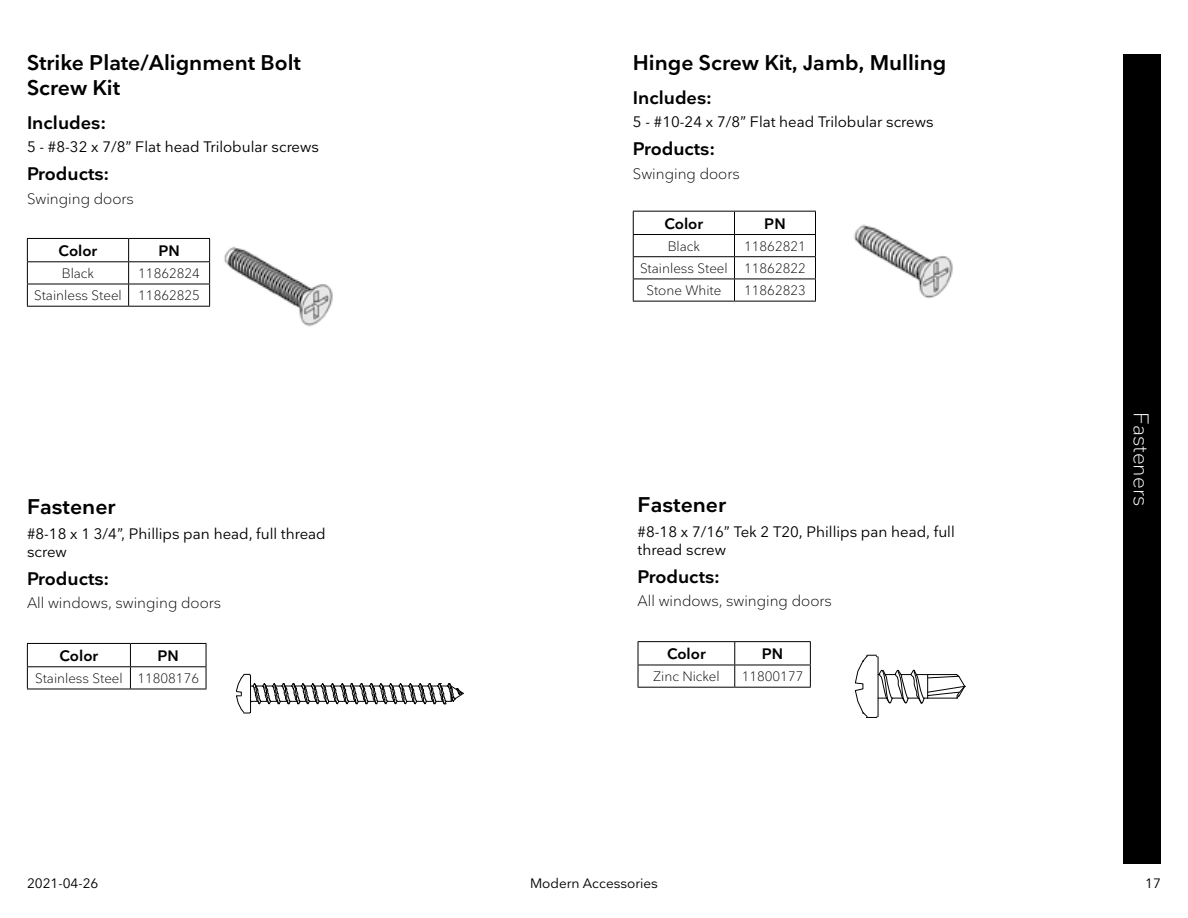
<style>
.page{position:relative;width:1188px;height:918px;background:#fff}
.page>*{position:absolute;margin:0;border:0;box-sizing:border-box;transform-origin:0 0}
.t1{font:600 21px/25.2px "Nationale";color:#000101}
.t2{font:300 21px "Nationale";color:#fff}
.t3{font:600 18px "Nationale";color:#000}
.t4{font:15px/18px "Nationale";color:#000}
.t5{font:300 15px "Nationale";color:#000}
.t6{font:600 15px "Nationale";color:#000}
.t7{font:300 13.5px/22.2px "Nationale";color:#000;text-align:right}
.t8{font:13.5px "Nationale";color:#000101}
</style>
<div class="page">
<div style="left:1123px;top:54px;width:38px;height:810px;background:#000"></div>
<img style="left:854px;top:224px;width:99px;height:75px">
<img style="left:194px;top:237px;width:139px;height:90px">
<hr style="left:27px;top:238px;width:102px;height:1px;background:#000">
<hr style="left:129px;top:238px;width:81px;height:1px;background:#000">
<hr style="left:27px;top:261px;width:102px;height:1px;background:#000">
<hr style="left:129px;top:261px;width:81px;height:1px;background:#000">
<hr style="left:27px;top:284px;width:102px;height:1px;background:#000">
<svg style="left:27px;top:239px;width:1px;height:67px"></svg>
<hr style="left:129px;top:284px;width:81px;height:1px;background:#000">
<svg style="left:128px;top:239px;width:1px;height:67px"></svg>
<svg style="left:209px;top:239px;width:1px;height:67px"></svg>
<hr style="left:27px;top:306px;width:102px;height:1px;background:#000">
<hr style="left:129px;top:306px;width:81px;height:1px;background:#000">
<hr style="left:633px;top:211px;width:102px;height:1px;background:#000">
<hr style="left:735px;top:211px;width:81px;height:1px;background:#000">
<hr style="left:633px;top:234px;width:102px;height:1px;background:#000">
<hr style="left:735px;top:234px;width:81px;height:1px;background:#000">
<hr style="left:633px;top:256px;width:102px;height:1px;background:#000">
<hr style="left:735px;top:256px;width:81px;height:1px;background:#000">
<hr style="left:633px;top:279px;width:102px;height:1px;background:#000">
<svg style="left:633px;top:212px;width:1px;height:89px"></svg>
<hr style="left:735px;top:279px;width:81px;height:1px;background:#000">
<svg style="left:734px;top:212px;width:1px;height:89px"></svg>
<svg style="left:815px;top:212px;width:1px;height:89px"></svg>
<hr style="left:633px;top:301px;width:102px;height:1px;background:#000">
<hr style="left:735px;top:301px;width:81px;height:1px;background:#000">
<svg style="left:236px;top:674px;width:228px;height:40px"></svg>
<hr style="left:27px;top:643px;width:103px;height:1px;background:#000">
<hr style="left:130px;top:643px;width:76px;height:1px;background:#000">
<hr style="left:27px;top:666px;width:103px;height:1px;background:#000">
<svg style="left:27px;top:644px;width:1px;height:45px"></svg>
<hr style="left:130px;top:666px;width:76px;height:1px;background:#000">
<svg style="left:130px;top:644px;width:1px;height:45px"></svg>
<svg style="left:206px;top:644px;width:1px;height:45px"></svg>
<hr style="left:27px;top:689px;width:103px;height:1px;background:#000">
<hr style="left:130px;top:689px;width:76px;height:1px;background:#000">
<svg style="left:854px;top:655px;width:112px;height:63px"></svg>
<hr style="left:638px;top:641px;width:97px;height:1px;background:#000">
<hr style="left:735px;top:641px;width:76px;height:1px;background:#000">
<hr style="left:638px;top:665px;width:97px;height:1px;background:#000">
<svg style="left:638px;top:642px;width:1px;height:45px"></svg>
<hr style="left:735px;top:665px;width:76px;height:1px;background:#000">
<svg style="left:734px;top:642px;width:1px;height:45px"></svg>
<svg style="left:810px;top:642px;width:1px;height:45px"></svg>
<hr style="left:638px;top:687px;width:97px;height:1px;background:#000">
<hr style="left:735px;top:687px;width:76px;height:1px;background:#000">
<h1 class="t1" style="left:27px;top:49px;width:275px">Strike Plate/Alignment Bolt<br>Screw Kit</h1>
<p class="t3" style="left:27px;top:111px;width:81px">Includes:</p>
<p class="t4" style="left:27px;top:138px;width:293px">5 - #8-32 x 7/8” Flat head Trilobular screws</p>
<p class="t3" style="left:27px;top:162px;width:84px">Products:</p>
<p class="t5" style="left:27px;top:189px;width:108px">Swinging doors</p>
<p class="t6" style="left:59px;top:241px;width:40px">Color</p>
<p class="t6" style="left:158px;top:241px;width:23px">PN</p>
<p class="t7" style="left:62px;top:262px;width:34px">Black</p>
<p class="t7" style="left:34px;top:262px;width:167px">11862824<br>Stainless Steel 11862825</p>
<h1 class="t1" style="left:27px;top:493px;width:90px">Fastener</h1>
<p class="t4" style="left:27px;top:524px;width:300px">#8-18 x 1 3/4”, Phillips pan head, full thread screw</p>
<p class="t3" style="left:27px;top:567px;width:84px">Products:</p>
<p class="t5" style="left:27px;top:593px;width:196px">All windows, swinging doors</p>
<p class="t6" style="left:60px;top:646px;width:40px">Color</p>
<p class="t6" style="left:158px;top:646px;width:23px">PN</p>
<p class="t7" style="left:35px;top:667px;width:166px">Stainless Steel 11808176</p>
<h1 class="t1" style="left:633px;top:49px;width:315px">Hinge Screw Kit, Jamb, Mulling</h1>
<p class="t3" style="left:633px;top:86px;width:81px">Includes:</p>
<p class="t4" style="left:633px;top:112px;width:302px">5 - #10-24 x 7/8” Flat head Trilobular screws</p>
<p class="t3" style="left:633px;top:137px;width:84px">Products:</p>
<p class="t5" style="left:633px;top:164px;width:108px">Swinging doors</p>
<p class="t6" style="left:665px;top:214px;width:40px">Color</p>
<p class="t6" style="left:764px;top:214px;width:23px">PN</p>
<p class="t7" style="left:668px;top:235px;width:34px">Black</p>
<p class="t7" style="left:744px;top:235px;width:63px">11862821</p>
<p class="t7" style="left:640px;top:257px;width:167px">Stainless Steel 11862822</p>
<p class="t7" style="left:646px;top:279px;width:76px">Stone White</p>
<p class="t7" style="left:744px;top:279px;width:63px">11862823</p>
<h1 class="t1" style="left:638px;top:491px;width:90px">Fastener</h1>
<p class="t4" style="left:638px;top:522px;width:319px">#8-18 x 7/16” Tek 2 T20, Phillips pan head, full thread screw</p>
<p class="t3" style="left:638px;top:565px;width:84px">Products:</p>
<p class="t5" style="left:638px;top:591px;width:196px">All windows, swinging doors</p>
<p class="t6" style="left:667px;top:644px;width:40px">Color</p>
<p class="t6" style="left:762px;top:644px;width:23px">PN</p>
<p class="t7" style="left:653px;top:665px;width:68px">Zinc Nickel</p>
<p class="t7" style="left:742px;top:665px;width:63px">11800177</p>
<p class="t8" style="left:27px;top:874px;width:73px">2021-04-26</p>
<p class="t8" style="left:530px;top:874px;width:129px">Modern Accessories</p>
<h1 class="t2" style="left:1154px;top:412px;width:95px;rotate:90deg">Fasteners</h1>
<p class="t8" style="left:1145px;top:874px;width:17px">17</p>
</div>
